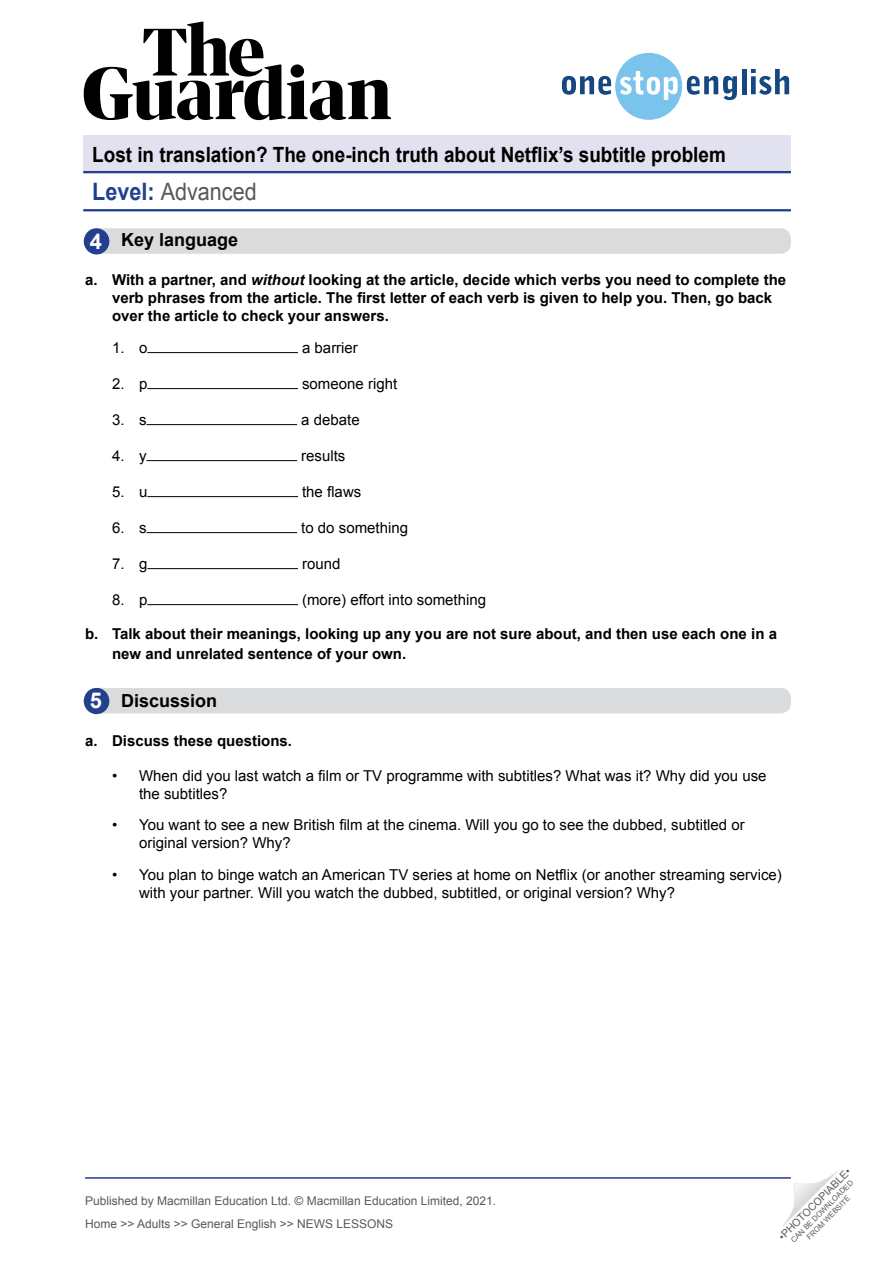
<style>
.page{position:relative;width:893px;height:1263px;background:#fff}
.page>*{position:absolute;margin:0;border:0;box-sizing:border-box;transform-origin:0 0}
.t1{font:24px "Arial";color:#58585a;scale:.9 1}
.WS__Exercise_title{font:700 21.9px "Arial";color:#fff}
.t2{font:700 21px "Arial";color:#000;scale:.9 1}
.WS__Exercise_title-2{font:700 18px "Arial";color:#000}
.t3{font:15px/18px "Arial";color:#000}
.t4{font:700 15px/18px "Arial";color:#000}
.t5{font:12px/23px "Arial";color:#58595b}
.t6{font:10.5px "Arial";color:#58595b}
.t7{font:7.5px/9px "Arial";color:#58595b;text-align:center}
.s1{font-weight:700;color:#23408f}
.s2{font-style:italic}
</style>
<div class="page">
<svg style="left:84px;top:22px;width:307px;height:98px"></svg>
<svg style="left:562px;top:53px;width:175px;height:67px"></svg>
<hr style="left:742px;top:69px;width:4px;height:25px;background:#154780">
<svg style="left:751px;top:69px;width:38px;height:26px"></svg>
<svg style="left:783px;top:1171px;width:55px;height:55px"></svg>
<div style="left:83px;top:136px;width:708px;height:37px;background:#e1e1ef"></div>
<hr style="left:83px;top:171px;width:708px;height:2px;background:#23408f">
<hr style="left:83px;top:209px;width:708px;height:2px;background:#23408f">
<hr style="left:85px;top:1177px;width:706px;height:2px;background:#23408f">
<div style="left:85px;top:228px;width:706px;height:26px;background:#dadbdc;border-radius:10px"></div>
<div style="left:85px;top:688px;width:706px;height:25px;background:#dadbdc;border-radius:10px"></div>
<div style="left:84px;top:228px;width:25px;height:26px;background:#23408f;border-radius:50%"></div>
<div style="left:84px;top:688px;width:25px;height:26px;background:#23408f;border-radius:50%"></div>
<hr style="left:147px;top:352px;width:151px;height:1px;background:#000">
<hr style="left:147px;top:388px;width:151px;height:1px;background:#000">
<hr style="left:147px;top:424px;width:150px;height:1px;background:#000">
<hr style="left:147px;top:460px;width:150px;height:1px;background:#000">
<hr style="left:147px;top:496px;width:151px;height:1px;background:#000">
<hr style="left:147px;top:532px;width:150px;height:1px;background:#000">
<hr style="left:147px;top:568px;width:151px;height:1px;background:#000">
<hr style="left:147px;top:604px;width:151px;height:1px;background:#000">
<h3 class="t2" style="left:92px;top:141px;width:705px">Lost in translation? The one-inch truth about Netflix’s subtitle problem</h3>
<h1 class="t1" style="left:92px;top:176px;width:184px"><span class="s1">Level:</span> Advanced</h1>
<p class="WS__Exercise_title" style="left:90px;top:226px;width:14px">4</p>
<p class="WS__Exercise_title-2" style="left:121px;top:228px;width:119px">Key language</p>
<p class="t4" style="left:112px;top:272px;width:676px;text-indent:-27px">a. With a partner, and <span class="s2">without</span> looking at the article, decide which verbs you need to complete the verb phrases from the article. The first letter of each verb is given to help you. Then, go back over the article to check your answers.</p>
<p class="t3" style="left:112px;top:339px;width:37px">1. o</p>
<p class="t3" style="left:302px;top:339px;width:57px">a barrier</p>
<p class="t3" style="left:112px;top:375px;width:37px">2. p</p>
<p class="t3" style="left:302px;top:375px;width:97px">someone right</p>
<p class="t3" style="left:112px;top:411px;width:36px">3. s</p>
<p class="t3" style="left:301px;top:411px;width:60px">a debate</p>
<p class="t3" style="left:112px;top:447px;width:36px">4. y</p>
<p class="t3" style="left:301px;top:447px;width:46px">results</p>
<p class="t3" style="left:112px;top:483px;width:37px">5. u</p>
<p class="t3" style="left:302px;top:483px;width:61px">the flaws</p>
<p class="t3" style="left:112px;top:519px;width:36px">6. s</p>
<p class="t3" style="left:301px;top:519px;width:108px">to do something</p>
<p class="t3" style="left:112px;top:555px;width:37px">7. g</p>
<p class="t3" style="left:302px;top:555px;width:40px">round</p>
<p class="t3" style="left:112px;top:591px;width:37px">8. p</p>
<p class="t3" style="left:302px;top:591px;width:185px">(more) effort into something</p>
<p class="t4" style="left:112px;top:624px;width:666px;line-height:19.5px;text-indent:-27px">b. Talk about their meanings, looking up any you are not sure about, and then use each one in a new and unrelated sentence of your own.</p>
<p class="WS__Exercise_title-2" style="left:121px;top:689px;width:98px">Discussion</p>
<p class="t4" style="left:85px;top:732px;width:209px">a. Discuss these questions.</p>
<p class="t3" style="left:139px;top:766px;width:629px;text-indent:-27px">• When did you last watch a film or TV programme with subtitles? What was it? Why did you use the subtitles?</p>
<p class="t3" style="left:139px;top:816px;width:607px;text-indent:-27px">• You want to see a new British film at the cinema. Will you go to see the dubbed, subtitled or original version? Why?</p>
<p class="t3" style="left:139px;top:865px;width:644px;text-indent:-27px">• You plan to binge watch an American TV series at home on Netflix (or another streaming service) with your partner. Will you watch the dubbed, subtitled, or original version? Why?</p>
<p class="WS__Exercise_title" style="left:90px;top:686px;width:14px">5</p>
<p class="t5" style="left:85px;top:1189px;width:413px">Published by Macmillan Education Ltd. © Macmillan Education Limited, 2021.<br>Home &gt;&gt; Adults &gt;&gt; General English &gt;&gt; NEWS LESSONS</p>
<p class="t6" style="left:776px;top:1233px;width:99px;rotate:-45deg">•PHOTOCOPIABLE•</p>
<p class="t7" style="left:789px;top:1238px;width:86px;rotate:-45deg">CAN BE DOWNLOADED<br>FROM WEBSITE</p>
</div>
